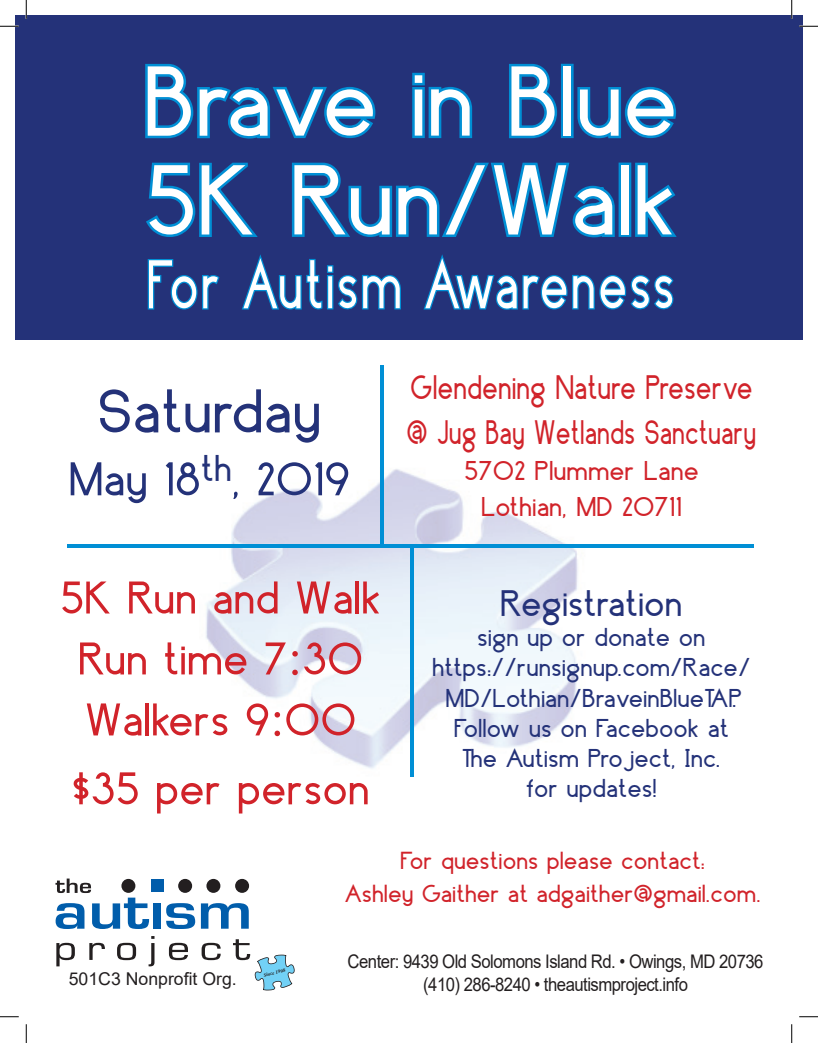
<style>
.page{position:relative;width:818px;height:1043px;background:#fff}
.page>*{position:absolute;margin:0;border:0;box-sizing:border-box;transform-origin:0 0}
.t1{font:110px/98.8px "surrounding";color:#fff}
.t2{font:76.25px "surrounding";letter-spacing:.04em;color:#fff;scale:.76 1}
.t3{font:68.25px "surrounding";color:#243279}
.t4{font:52.38px "surrounding";color:#243279}
.t5{font:50.75px/61px "surrounding";color:#d1232a;text-align:center}
.t6{font:41px "surrounding";color:#243279}
.t7{font:37.75px/45.2px "surrounding";color:#d1232a;scale:.84 1}
.t8{font:30.25px/36.2px "surrounding";color:#d1232a;text-align:center}
.t9{font:28.62px/30.1px "surrounding";color:#243279;text-align:center}
.t10{font:27.38px/32.9px "surrounding";color:#d1232a;text-align:center}
.t11{font:18.75px/22.5px "Arial";letter-spacing:-.03em;color:#231f20;text-align:center;scale:.89 1}
.t12{font:17.62px "Arial";color:#231f20}
.t13{font:italic 700 5.12px "Minion Pro";color:#231f20}
.s1{font-family:"Times New Roman"}
</style>
<div class="page">
<img style="left:199px;top:413px;width:410px;height:364px">
<div style="left:15px;top:15px;width:787px;height:324px;background:#243279"></div>
<svg style="left:145px;top:64px;width:231px;height:75px"></svg>
<svg style="left:412px;top:72px;width:61px;height:66px"></svg>
<svg style="left:509px;top:64px;width:48px;height:75px"></svg>
<div style="left:561px;top:64px;width:12px;height:74px;border:5px solid #008fd5"></div>
<svg style="left:577px;top:87px;width:99px;height:52px"></svg>
<svg style="left:146px;top:162px;width:112px;height:75px"></svg>
<svg style="left:292px;top:162px;width:323px;height:76px"></svg>
<div style="left:618px;top:162px;width:13px;height:75px;border:5px solid #008fd5"></div>
<svg style="left:635px;top:162px;width:42px;height:75px"></svg>
<svg style="left:147px;top:259px;width:73px;height:51px"></svg>
<svg style="left:241px;top:255px;width:160px;height:55px"></svg>
<svg style="left:423px;top:255px;width:251px;height:55px"></svg>
<hr style="left:380px;top:365px;width:3px;height:179px;background:#008fd5">
<hr style="left:67px;top:544px;width:686px;height:3px;background:#008fd5">
<hr style="left:410px;top:544px;width:3px;height:232px;background:#008fd5">
<div style="left:151px;top:879px;width:12px;height:12px;background:#015dab"></div>
<svg style="left:55px;top:878px;width:94px;height:51px"></svg>
<div style="left:153px;top:903px;width:7px;height:25px;background:#015dab"></div>
<svg style="left:166px;top:903px;width:29px;height:26px"></svg>
<svg style="left:201px;top:903px;width:48px;height:25px"></svg>
<svg style="left:56px;top:942px;width:19px;height:24px"></svg>
<svg style="left:89px;top:942px;width:16px;height:17px"></svg>
<svg style="left:117px;top:942px;width:19px;height:18px"></svg>
<svg style="left:148px;top:936px;width:6px;height:30px"></svg>
<svg style="left:169px;top:942px;width:19px;height:18px"></svg>
<svg style="left:201px;top:942px;width:20px;height:18px"></svg>
<div style="left:121px;top:878px;width:14px;height:14px;background:#231f20;border-radius:50%"></div>
<div style="left:178px;top:878px;width:14px;height:14px;background:#231f20;border-radius:50%"></div>
<div style="left:206px;top:878px;width:14px;height:14px;background:#231f20;border-radius:50%"></div>
<div style="left:235px;top:878px;width:14px;height:14px;background:#231f20;border-radius:50%"></div>
<svg style="left:233px;top:939px;width:62px;height:51px"></svg>
<svg style="left:0;top:25px;width:19px;height:2px"></svg>
<svg style="left:799px;top:25px;width:19px;height:2px"></svg>
<svg style="left:0;top:1016px;width:19px;height:1px"></svg>
<svg style="left:799px;top:1016px;width:19px;height:1px"></svg>
<svg style="left:25px;top:0;width:2px;height:19px"></svg>
<svg style="left:25px;top:1024px;width:2px;height:18px"></svg>
<svg style="left:790px;top:0;width:2px;height:19px"></svg>
<svg style="left:791px;top:1024px;width:1px;height:18px"></svg>
<h1 class="t1" style="left:143px;top:54px;width:536px">Brave in Blue<br>5K Run/Walk</h1>
<h2 class="t2" style="left:147px;top:246px;width:696px">For Autism Awareness</h2>
<h3 class="t3" style="left:97px;top:376px;width:226px">Saturday</h3>
<h3 class="t4" style="left:69px;top:452px;width:283px">May 18<sup>th</sup>, 2019</h3>
<h3 class="t5" style="left:60px;top:568px;width:322px">5K Run and Walk<br>Run time 7<span class="s1">:</span>30<br>Walkers 9<span class="s1">:</span>00</h3>
<h3 class="t5" style="left:71px;top:758px;width:299px">$35 per person</h3>
<h3 class="t7" style="left:406px;top:365px;width:418px">Glendening Nature Preserve @ Jug Bay Wetlands Sanctuary</h3>
<p class="t8" style="left:464px;top:453px;width:236px">5702 Plummer Lane<br>Lothian, MD 20711</p>
<h3 class="t6" style="left:500px;top:582px;width:184px">Registration</h3>
<p class="t9" style="left:432px;top:622px;width:320px">sign up or donate on https://runsignup.com/Race/<br>MD/Lothian/BraveinBlueTAP.<br>Follow us on Facebook at<br>The Autism Project, Inc.<br>for updates!</p>
<p class="t12" style="left:69px;top:966px;width:169px">501C3 Nonprofit Org.</p>
<p class="t13" style="left:263px;top:971px;width:24px;rotate:-13deg">Since 1998</p>
<p class="t10" style="left:345px;top:844px;width:417px">For questions please contact:<br>Ashley Gaither at adgaither@gmail.com.</p>
<p class="t11" style="left:347px;top:950px;width:469px">Center: 9439 Old Solomons Island Rd. • Owings, MD 20736 (410) 286-8240 • theautismproject.info</p>
</div>
